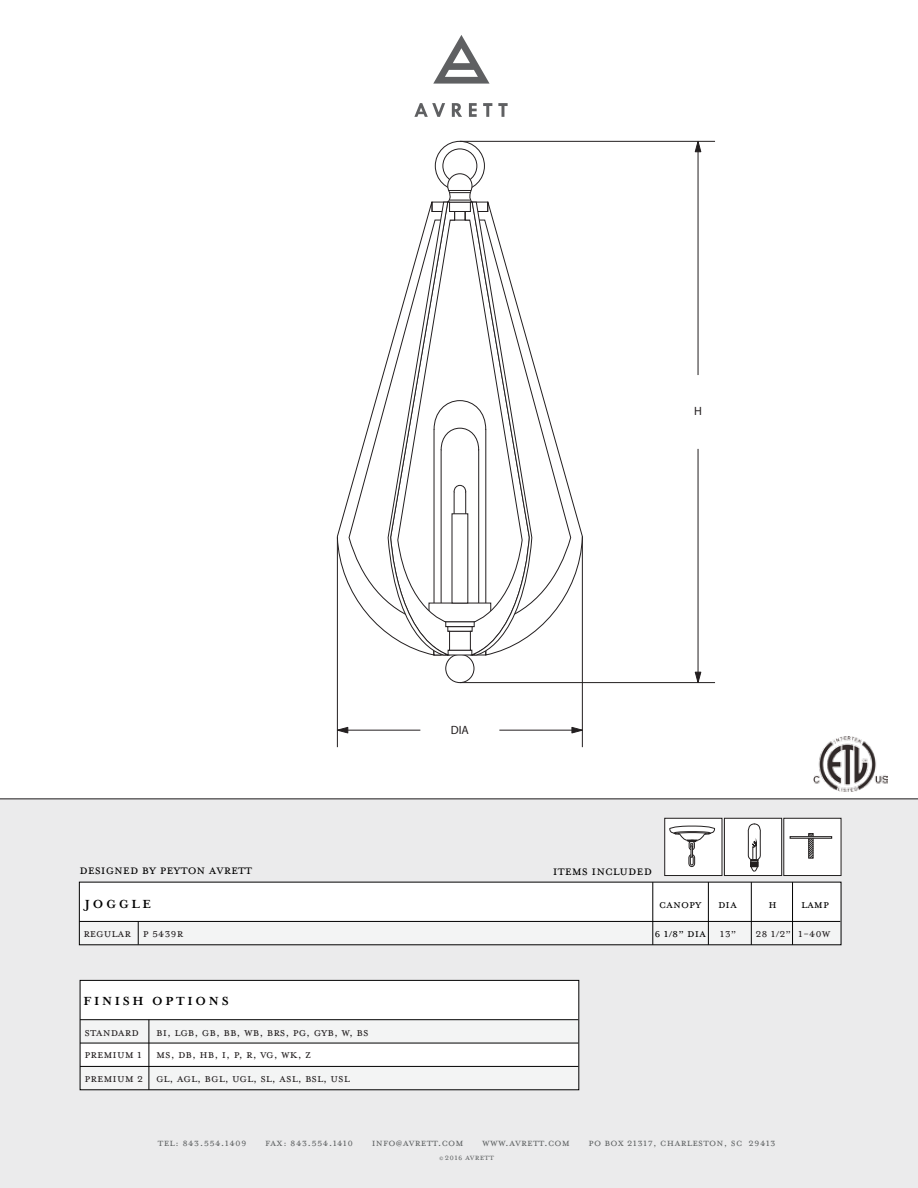
<style>
.page{position:relative;width:918px;height:1188px;background:#fff}
.page>*{position:absolute;margin:0;border:0;box-sizing:border-box;transform-origin:0 0}
.t1{font:15px "Mrs Eaves Small Caps OT";color:#010101}
.t2{font:13.5px/21.9px "Mrs Eaves All Small Caps OT";color:#231f20}
.t3{font:13.5px/28.2px "Mrs Eaves All Small Caps OT";color:#010101}
.t4{font:700 13.5px "Mrs Eaves OT";letter-spacing:.2em;color:#010101}
.t5{font:12px "Mrs Eaves All Small Caps OT";letter-spacing:.02em;color:#606364}
.t6{font:12px "Myriad Pro";color:#231f20}
.t7{font:9.75px "Mrs Eaves All Small Caps OT";letter-spacing:.02em;color:#606364}
.s1{font-size:7.5px}
</style>
<div class="page">
<div style="left:0;top:799px;width:918px;height:389px;background:#ebebec"></div>
<div style="left:79px;top:921px;width:761px;height:24px;background:#f3f4f4"></div>
<div style="left:79px;top:882px;width:761px;height:39px;background:#fff"></div>
<hr style="left:79px;top:921px;width:761px;height:1px;background:#010101">
<svg style="left:138px;top:922px;width:1px;height:21px"></svg>
<hr style="left:708px;top:882px;width:1px;height:63px;background:#010101">
<hr style="left:653px;top:882px;width:1px;height:63px;background:#010101">
<hr style="left:751px;top:882px;width:1px;height:63px;background:#010101">
<hr style="left:792px;top:882px;width:1px;height:63px;background:#010101">
<hr style="left:0;top:799px;width:918px;height:1px;background:#231f20">
<svg style="left:414px;top:103px;width:31px;height:14px"></svg>
<svg style="left:452px;top:103px;width:10px;height:14px"></svg>
<svg style="left:469px;top:103px;width:8px;height:14px"></svg>
<svg style="left:483px;top:103px;width:9px;height:14px"></svg>
<svg style="left:498px;top:103px;width:10px;height:14px"></svg>
<svg style="left:433px;top:35px;width:57px;height:49px"></svg>
<div style="left:80px;top:1020px;width:498px;height:23px;background:#f3f4f4"></div>
<div style="left:80px;top:1066px;width:498px;height:24px;background:#f3f4f4"></div>
<div style="left:80px;top:980px;width:498px;height:40px;background:#fff"></div>
<div style="left:80px;top:1043px;width:498px;height:23px;background:#fff"></div>
<div style="left:80px;top:980px;width:499px;height:110px;border:1px solid #010101"></div>
<hr style="left:80px;top:1019px;width:498px;height:1px;background:#010101">
<hr style="left:80px;top:1043px;width:498px;height:1px;background:#010101">
<hr style="left:80px;top:1066px;width:498px;height:1px;background:#010101">
<hr style="left:149px;top:1020px;width:1px;height:70px;background:#010101">
<div style="left:445px;top:654px;width:29px;height:29px;border:1px solid #231f20;border-radius:50%"></div>
<svg style="left:337px;top:359px;width:50px;height:275px"></svg>
<svg style="left:533px;top:360px;width:50px;height:296px"></svg>
<svg style="left:387px;top:141px;width:146px;height:515px"></svg>
<div style="left:665px;top:818px;width:57px;height:58px;background:#fff;border:1px solid #221f1f"></div>
<div style="left:724px;top:818px;width:58px;height:58px;background:#fff;border:1px solid #221f1f"></div>
<div style="left:784px;top:818px;width:57px;height:58px;background:#fff;border:1px solid #221f1f"></div>
<svg style="left:748px;top:824px;width:13px;height:48px"></svg>
<svg style="left:808px;top:833px;width:6px;height:26px"></svg>
<div style="left:790px;top:836px;width:42px;height:2px;background:#f2f3f2;border:1px solid #221f1f"></div>
<svg style="left:669px;top:826px;width:46px;height:41px"></svg>
<img style="left:814px;top:736px;width:74px;height:56px">
<hr style="left:698px;top:449px;width:1px;height:234px;background:#231f20">
<hr style="left:698px;top:141px;width:1px;height:234px;background:#231f20">
<hr style="left:460px;top:141px;width:255px;height:1px;background:#231f20">
<hr style="left:460px;top:682px;width:255px;height:1px;background:#231f20">
<svg style="left:694px;top:140px;width:8px;height:13px"></svg>
<svg style="left:694px;top:671px;width:8px;height:13px"></svg>
<hr style="left:499px;top:730px;width:83px;height:1px;background:#231f20">
<hr style="left:337px;top:730px;width:83px;height:1px;background:#231f20">
<hr style="left:337px;top:537px;width:1px;height:210px;background:#231f20">
<hr style="left:582px;top:536px;width:1px;height:211px;background:#231f20">
<svg style="left:336px;top:726px;width:13px;height:8px"></svg>
<svg style="left:571px;top:726px;width:12px;height:8px"></svg>
<p class="t1" style="left:79px;top:862px;width:174px">designed by peyton avrett</p>
<p class="t6" style="left:694px;top:404px;width:9px">H</p>
<p class="t6" style="left:451px;top:722px;width:20px">DIA</p>
<p class="t1" style="left:553px;top:862px;width:101px">items included</p>
<p class="t4" style="left:85px;top:897px;width:68px">JOGGLE</p>
<p class="t3" style="left:769px;top:890px;width:10px">H</p>
<p class="t3" style="left:801px;top:890px;width:30px">LAMP</p>
<p class="t2" style="left:143px;top:922px;width:42px">P 5439r</p>
<p class="t2" style="left:798px;top:922px;width:34px">1-40W</p>
<p class="t3" style="left:655px;top:890px;width:84px;text-indent:5px">canopy DIA<br>6 1/8” dia</p>
<p class="t2" style="left:83px;top:922px;width:49px">REGULAR</p>
<p class="t2" style="left:720px;top:922px;width:18px">13”</p>
<p class="t2" style="left:755px;top:922px;width:37px">28 1/2”</p>
<p class="t4" style="left:83px;top:994px;width:147px">FINISH OPTIONS</p>
<p class="t2" style="left:85px;top:1021px;width:59px">STANDARD<br>PREMIUM 1</p>
<p class="t2" style="left:85px;top:1068px;width:267px">PREMIUM 2 GL, AGL, bgl, ugl, sl, asl, bsl, usl</p>
<p class="t2" style="left:156px;top:1021px;width:214px">BI, LGB, GB, BB, WB, brs, pg, gyb, w, bs<br>MS, DB, HB, I, P, R, VG, WK, z</p>
<p class="t5" style="left:158px;top:1136px;width:90px">tel: 843.554.1409</p>
<p class="t5" style="left:265px;top:1136px;width:90px">fax: 843.554.1410</p>
<p class="t5" style="left:372px;top:1136px;width:93px">info@avrett.com</p>
<p class="t5" style="left:482px;top:1136px;width:89px">www.avrett.com</p>
<p class="t5" style="left:588px;top:1136px;width:189px">po box 21317, charleston, sc 29413</p>
<p class="t7" style="left:440px;top:1151px;width:56px"><span class="s1">©</span> 2016 avrett</p>
</div>
